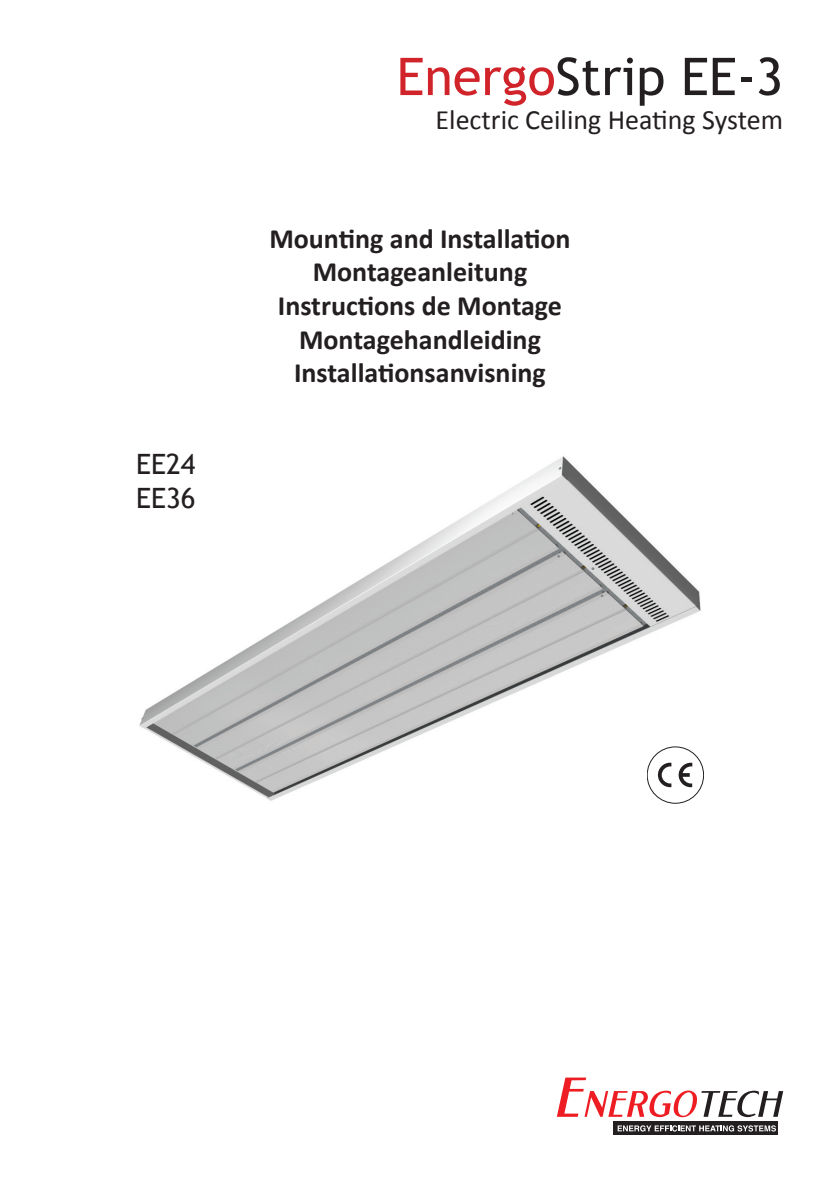
<style>
.page{position:relative;width:840px;height:1191px;background:#fff}
.page>*{position:absolute;margin:0;border:0;box-sizing:border-box;transform-origin:0 0}
.t1{font:52px "Trebuchet MS";color:#231f20}
.t2{font:700 28px/33.6px "Calibri";color:#231f20;text-align:center}
.t3{font:28px "Calibri";color:#231f20}
.t4{font:28px/33.6px "Trebuchet MS";color:#231f20}
.s1{color:#d1232a}
</style>
<div class="page">
<img style="left:139px;top:456px;width:564px;height:347px">
<div style="left:613px;top:1121px;width:164px;height:13px;background:#231f20"></div>
<svg style="left:556px;top:1077px;width:226px;height:41px"></svg>
<svg style="left:617px;top:1125px;width:158px;height:6px"></svg>
<div style="left:646px;top:746px;width:57px;height:57px;border:1px solid #231f20;border-radius:50%"></div>
<svg style="left:678px;top:762px;width:14px;height:25px"></svg>
<svg style="left:657px;top:762px;width:14px;height:25px"></svg>
<p class="t4" style="left:136px;top:450px;width:61px">EE24<br>EE36</p>
<h1 class="t1" style="left:396px;top:57px;width:388px"><span class="s1">Energo</span>Strip EE-3</h1>
<p class="t3" style="left:435px;top:102px;width:349px">Electric Ceiling Heating System</p>
<p class="t2" style="left:269px;top:222px;width:302px">Mounting and Installation<br>Montageanleitung<br>Instructions de Montage<br>Montagehandleiding<br>Installationsanvisning</p>
</div>
